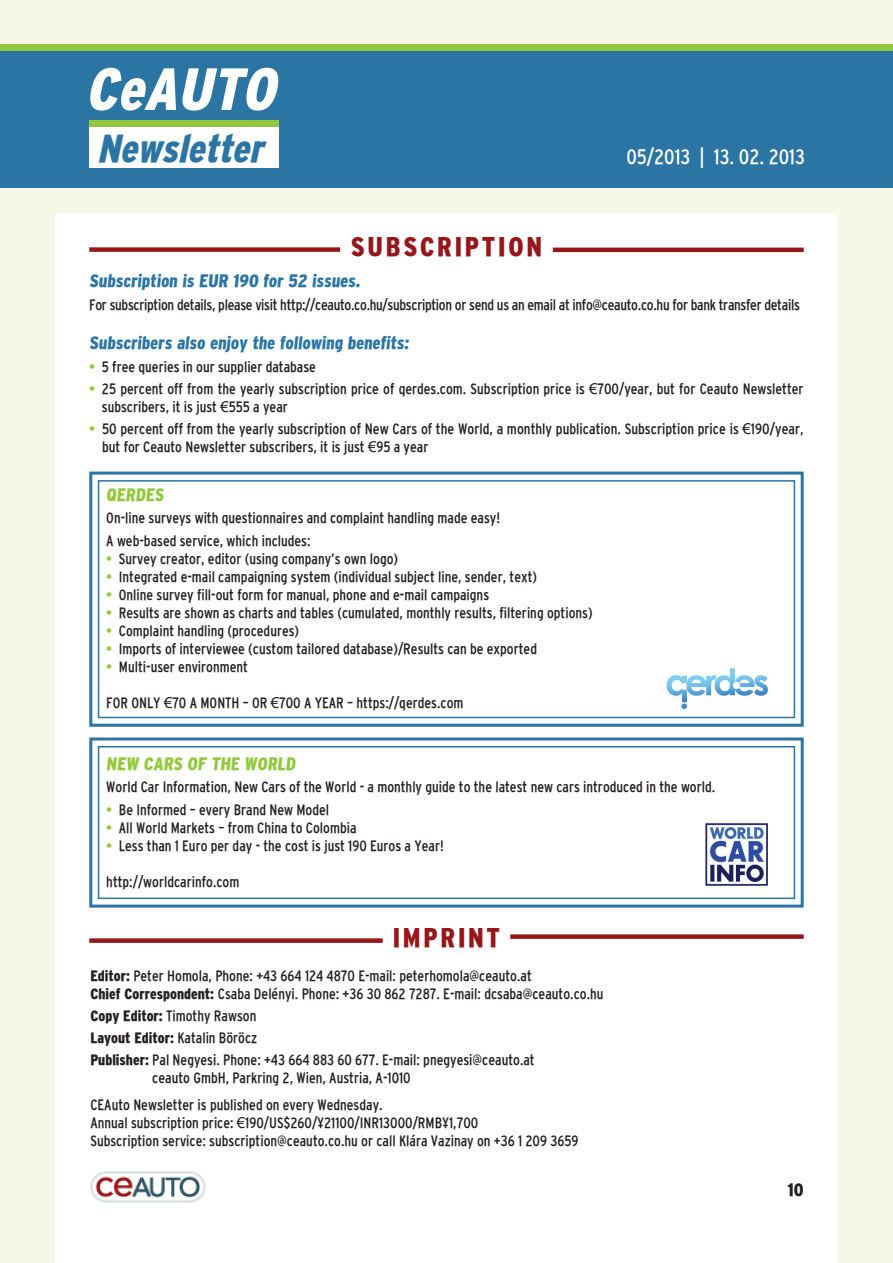
<style>
.page{position:relative;width:893px;height:1263px;background:#fff}
.page>*{position:absolute;margin:0;border:0;box-sizing:border-box;transform-origin:0 0}
.t1{font:italic 900 condensed 59.4px "Interstate";color:#fff}
.t2{font:italic 900 condensed 38.85px "Interstate";color:#2a75a4}
.t3{font:900 condensed 27px "Interstate";letter-spacing:.1em;color:#961619}
.t4{font:21px "Interstate Hun Reg Cond";color:#fff}
.t5{font:900 condensed 18px "Interstate";letter-spacing:-.115em;color:#2a75a4}
.t6{font:900 condensed 18px "Interstate";letter-spacing:.105em;color:#94c83c}
.t7{font:900 condensed 18px "Interstate";color:#231f20}
.t8{font:15px/18px "Interstate Hun Reg Cond";color:#231f20}
.t9{font:15px "Interstate Hun Reg Cond";letter-spacing:-.02em;color:#231f20}
.t10{font:900 condensed 15px "Interstate";color:#231f20}
.s1{color:#94c83c}
.s2{font-family:"Arial"}
.s3{font-family:"Interstate";font-weight:900;font-stretch:condensed}
.s4{font-family:"Interstate Hun Reg Cond";font-weight:400;font-stretch:normal}
</style>
<div class="page">
<div style="left:0;top:0;width:54px;height:1263px;background:#f6f7e7"></div>
<div style="left:839px;top:0;width:54px;height:1263px;background:#f6f7e7"></div>
<div style="left:0;top:0;width:893px;height:213px;background:#f6f7e7"></div>
<div style="left:0;top:51px;width:893px;height:136px;background:#2a75a4"></div>
<div style="left:90px;top:125px;width:189px;height:42px;background:#fff"></div>
<div style="left:90px;top:121px;width:189px;height:6px;background:#94c83c"></div>
<img style="left:90px;top:1171px;width:116px;height:32px">
<div style="left:0;top:45px;width:893px;height:6px;background:#94c83c"></div>
<div style="left:89px;top:247px;width:251px;height:5px;background:#961619"></div>
<hr style="left:553px;top:248px;width:251px;height:4px;background:#961619">
<div style="left:89px;top:938px;width:294px;height:5px;background:#961619"></div>
<div style="left:510px;top:934px;width:294px;height:5px;background:#961619"></div>
<div style="left:89px;top:472px;width:715px;height:255px;border:3px solid #2a75a4"></div>
<div style="left:98px;top:480px;width:697px;height:238px;border:2px solid #2a75a4"></div>
<div style="left:98px;top:746px;width:697px;height:153px;border:2px solid #2a75a4"></div>
<div style="left:89px;top:737px;width:715px;height:170px;border:3px solid #2a75a4"></div>
<img style="left:666px;top:668px;width:103px;height:41px">
<img style="left:705px;top:823px;width:63px;height:63px">
<h1 class="t1" style="left:85px;top:56px;width:205px">Ceauto</h1>
<h2 class="t2" style="left:97px;top:127px;width:176px">Newsletter</h2>
<h3 class="t3" style="left:351px;top:232px;width:85px">Subscrip</h3>
<h3 class="t3" style="left:482px;top:232px;width:59px">tion</h3>
<h3 class="t4" style="left:626px;top:145px;width:180px">05/2013 | 13. 02. 2013</h3>
<p class="t5" style="left:89px;top:271px;width:274px">Subscription is EUR 190 for 52 issues.</p>
<p class="t9" style="left:89px;top:296px;width:712px">For subscription details, please visit http://ceauto.co.hu/subscription or send us an email at info@ceauto.co.hu for bank transfer details</p>
<p class="t5" style="left:89px;top:333px;width:323px">Subscribers also enjoy the following benefits:</p>
<p class="t8" style="left:89px;top:357px;width:228px"><span class="s1">•</span> 5 free queries in our supplier database</p>
<p class="t8" style="left:102px;top:379px;width:703px;text-indent:-13px"><span class="s1">•</span> 25 percent off from the yearly subscription price of qerdes.com. Subscription price is <span class="s2">€</span>700/year, but for Ceauto Newsletter subscribers, it is just <span class="s2">€</span>555 a year</p>
<p class="t8" style="left:102px;top:420px;width:703px;text-indent:-13px"><span class="s1">•</span> 50 percent off from the yearly subscription of New Cars of the World, a monthly publication. Subscription price is <span class="s2">€</span>190/year, but for Ceauto Newsletter subscribers, it is just <span class="s2">€</span>95 a year</p>
<p class="t6" style="left:106px;top:485px;width:50px">QERDES</p>
<p class="t8" style="left:106px;top:507px;width:395px;line-height:22.2px">On-line surveys with questionnaires and complaint handling made easy!<br>A web-based service, which includes:</p>
<p class="t8" style="left:106px;top:549px;width:293px"><span class="s1">•</span> Survey creator, editor (using company’s own logo)</p>
<p class="t8" style="left:106px;top:567px;width:432px"><span class="s1">•</span> Integrated e-mail campaigning system (individual subject line, sender, text)</p>
<p class="t8" style="left:106px;top:585px;width:384px"><span class="s1">•</span> Online survey fill-out form for manual, phone and e-mail campaigns</p>
<p class="t8" style="left:106px;top:603px;width:488px"><span class="s1">•</span> Results are shown as charts and tables (cumulated, monthly results, filtering options)</p>
<p class="t8" style="left:106px;top:621px;width:194px"><span class="s1">•</span> Complaint handling (procedures)</p>
<p class="t8" style="left:106px;top:639px;width:432px"><span class="s1">•</span> Imports of interviewee (custom tailored database)/Results can be exported</p>
<p class="t8" style="left:106px;top:657px;width:143px"><span class="s1">•</span> Multi-user environment</p>
<p class="t8" style="left:106px;top:693px;width:359px">FOR ONLY <span class="s2">€</span>70 A MONTH – OR <span class="s2">€</span>700 A YEAR – https://qerdes.com</p>
<p class="t6" style="left:106px;top:754px;width:172px">New cars of the World</p>
<p class="t8" style="left:106px;top:778px;width:610px">World Car Information, New Cars of the World - a monthly guide to the latest new cars introduced in the world.</p>
<p class="t8" style="left:106px;top:800px;width:224px"><span class="s1">•</span> Be Informed – every Brand New Model</p>
<p class="t8" style="left:106px;top:818px;width:252px"><span class="s1">•</span> All World Markets – from China to Colombia</p>
<p class="t8" style="left:106px;top:836px;width:339px"><span class="s1">•</span> Less than 1 Euro per day - the cost is just 190 Euros a Year!</p>
<p class="t8" style="left:106px;top:872px;width:135px">http://worldcarinfo.com</p>
<h3 class="t3" style="left:393px;top:923px;width:108px">IMPRINT</h3>
<p class="t8" style="left:90px;top:966px;width:515px"><span class="s3">Editor:</span> Peter Homola, Phone: +43 664 124 4870 E-mail: peterhomola@ceauto.at<br><span class="s3">Chief Correspondent:</span> Csaba Delényi. Phone: +36 30 862 7287. E-mail: dcsaba@ceauto.co.hu</p>
<p class="t8" style="left:90px;top:1006px;width:167px"><span class="s3">Copy Editor:</span> Timothy Rawson</p>
<p class="t10" style="left:90px;top:1029px;width:168px">Layout Editor: <span class="s4">Katalin Böröcz</span></p>
<p class="t8" style="left:152px;top:1051px;width:384px;text-indent:-62px"><span class="s3">Publisher:</span> Pal Negyesi. Phone: +43 664 883 60 677. E-mail: pnegyesi@ceauto.at ceauto GmbH, Parkring 2, Wien, Austria, A-1010</p>
<p class="t8" style="left:90px;top:1095px;width:490px">CEAuto Newsletter is published on every Wednesday.<br>Annual subscription price: <span class="s2">€</span>190/US$260/¥21100/INR13000/RMB¥1,700<br>Subscription service: subscription@ceauto.co.hu or call Klára Vazinay on +36 1 209 3659</p>
<p class="t7" style="left:788px;top:1179px;width:17px">10</p>
</div>
